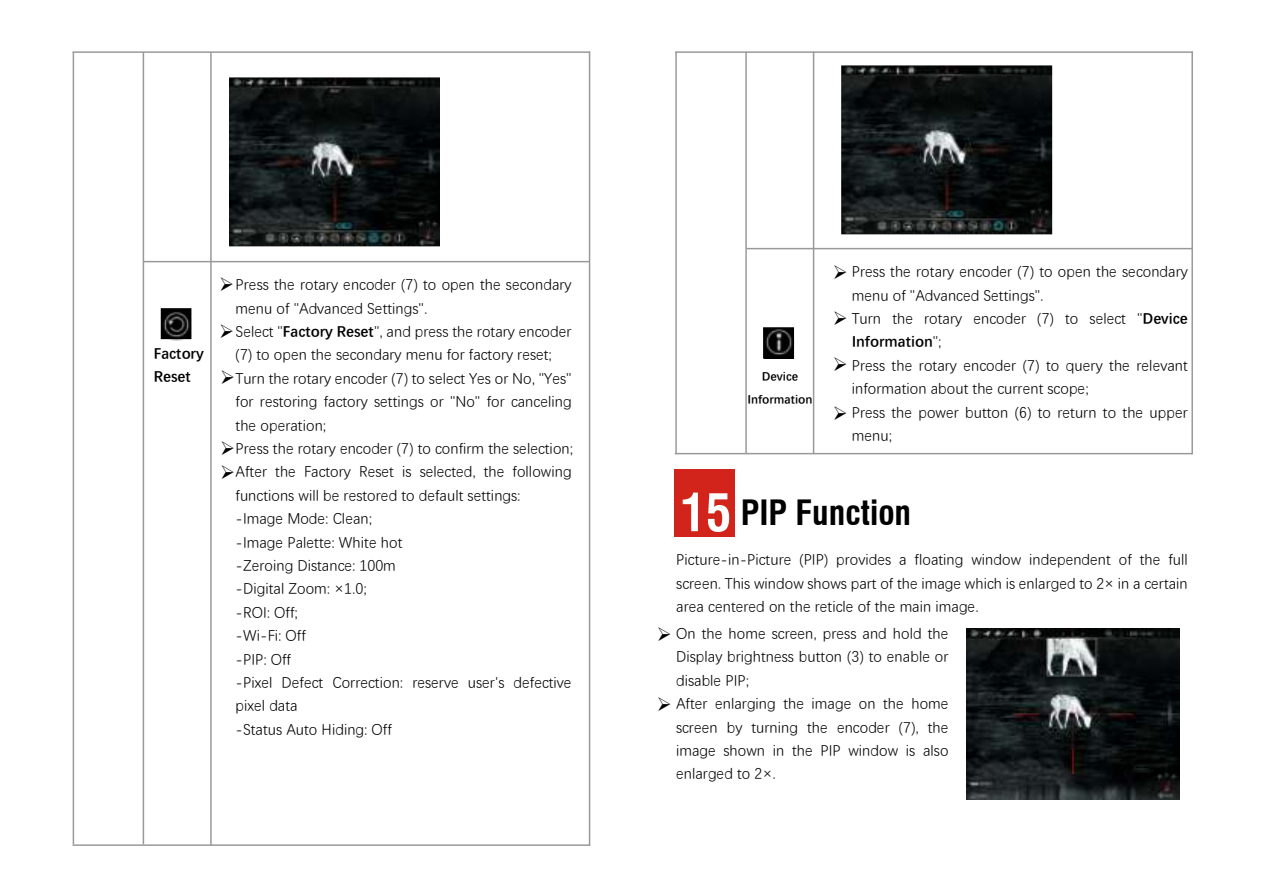
<style>
.page{position:relative;width:1263px;height:893px;background:#fff}
.page>*{position:absolute;margin:0;border:0;box-sizing:border-box;transform-origin:0 0}
.t1{font:700 condensed 34.05px "Swiss 721 BT";color:#000}
.t2{font:15px/23.4px "Deng Xian";color:#000}
.t3{font:700 15px/23.4px "Deng Xian";color:#000}
.t4{font:700 12px/23.4px "Deng Xian";color:#000;text-align:center}
.s1{font-weight:700}
.s2{font-size:51px;color:#fff}
</style>
<div class="page">
<div style="left:674px;top:469px;width:61px;height:68px;background:#d2241b"></div>
<hr style="left:144px;top:261px;width:446px;height:1px;background:#999">
<hr style="left:746px;top:248px;width:446px;height:1px;background:#999">
<hr style="left:73px;top:52px;width:1px;height:792px;background:#999">
<hr style="left:143px;top:52px;width:1px;height:792px;background:#999">
<hr style="left:210px;top:52px;width:2px;height:793px;background:#999">
<hr style="left:589px;top:51px;width:1px;height:795px;background:#999">
<hr style="left:73px;top:51px;width:517px;height:2px;background:#999">
<hr style="left:675px;top:453px;width:517px;height:1px;background:#999">
<hr style="left:675px;top:52px;width:2px;height:402px;background:#999">
<hr style="left:745px;top:52px;width:2px;height:402px;background:#999">
<hr style="left:813px;top:52px;width:1px;height:402px;background:#999">
<hr style="left:1191px;top:51px;width:2px;height:403px;background:#999">
<hr style="left:675px;top:51px;width:518px;height:2px;background:#999">
<hr style="left:73px;top:844px;width:517px;height:2px;background:#999">
<div style="left:161px;top:308px;width:30px;height:31px;border:1px solid #000"></div>
<img style="left:160px;top:309px;width:32px;height:32px">
<svg style="left:229px;top:77px;width:211px;height:170px;background:#161a1b"></svg>
<svg style="left:841px;top:65px;width:212px;height:170px;background:#171b1c"></svg>
<img style="left:763px;top:327px;width:32px;height:32px">
<img style="left:966px;top:629px;width:213px;height:170px">
<p class="t3" style="left:154px;top:343px;width:51px">Factory<br>Reset</p>
<p class="t2" style="left:236px;top:274px;width:339px">Press the rotary encoder (7) to open the secondary menu of "Advanced Settings".<br>Select "<span class="s1">Factory Reset</span>", and press the rotary encoder (7) to open the secondary menu for factory reset; Turn the rotary encoder (7) to select Yes or No, "Yes" for restoring factory settings or "No" for canceling the operation;<br>Press the rotary encoder (7) to confirm the selection; After the Factory Reset is selected, the following functions will be restored to default settings:<br>-Image Mode: Clean;<br>-Image Palette: White hot<br>-Zeroing Distance: 100m<br>-Digital Zoom: ×1.0;<br>-ROI: Off;<br>-Wi-Fi: Off<br>-PIP: Off<br>-Pixel Defect Correction: reserve user's defective pixel data<br>-Status Auto Hiding: Off</p>
<p class="t4" style="left:748px;top:365px;width:66px">Device<br>Information</p>
<p class="t2" style="left:852px;top:261px;width:338px">Press the rotary encoder (7) to open the secondary menu of "Advanced Settings".<br>Turn the rotary encoder (7) to select "<span class="s1">Device Information</span>";<br>Press the rotary encoder (7) to query the relevant information about the current scope;<br>Press the power button (6) to return to the upper menu;</p>
<h1 class="t1" style="left:680px;top:499px;width:232px"><span class="s2">15</span> PIP Function</h1>
<p class="t2" style="left:676px;top:549px;width:513px;text-align:justify">Picture-in-Picture (PIP) provides a floating window independent of the full screen. This window shows part of the image which is enlarged to 2× in a certain area centered on the reticle of the main image.</p>
<p class="t2" style="left:676px;top:623px;width:274px">On the home screen, press and hold the<br>Display brightness button (3) to enable or disable PIP;<br>After enlarging the image on the home screen by turning the encoder (7), the image shown in the PIP window is also enlarged to 2×.</p>
</div>
